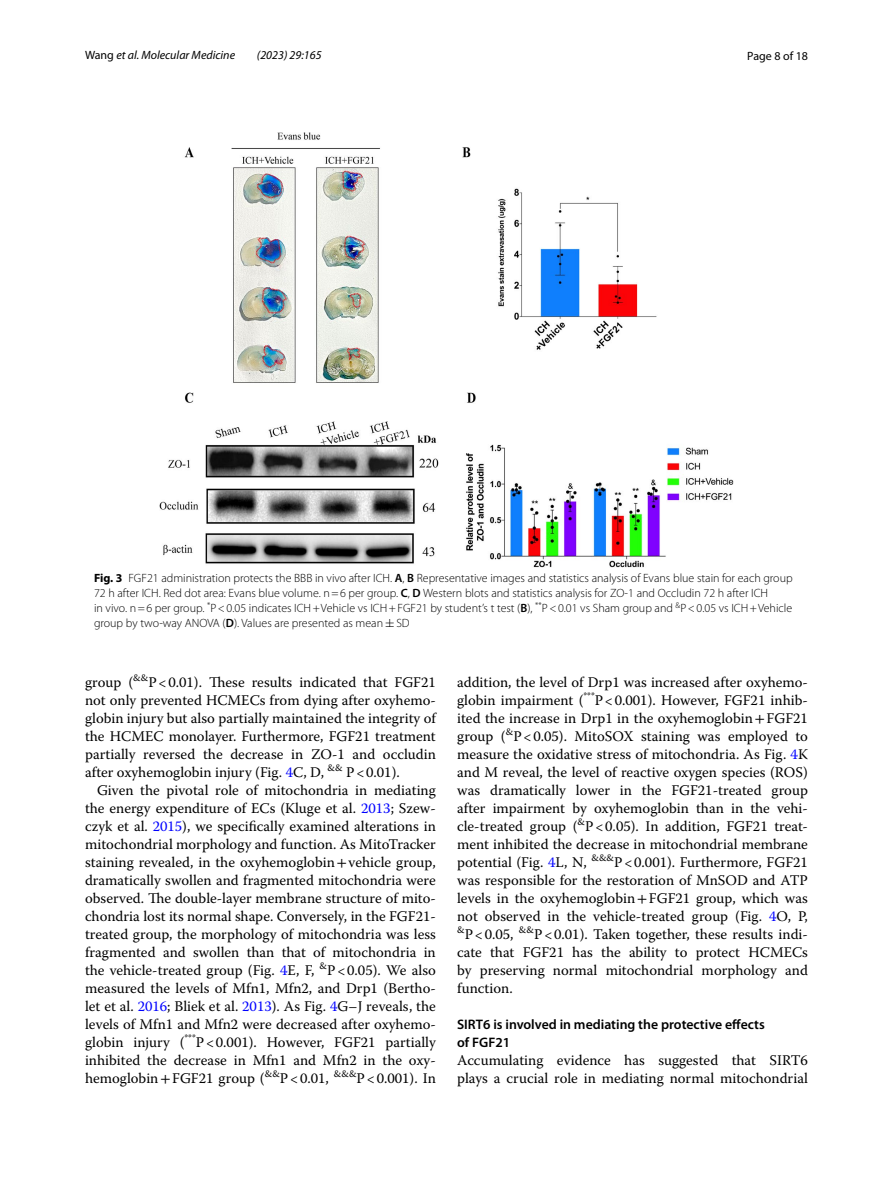
<style>
.page{position:relative;width:893px;height:1187px;background:#fff}
.page>*{position:absolute;margin:0;border:0;box-sizing:border-box;transform-origin:0 0}
.t1{font:14.7px/18px "Warnock Pro";color:#000;text-align:justify}
.t2{font:600 13.8px/18px "Myriad Pro";color:#000}
.t3{font:300 12px/15px "Myriad Pro";color:#000}
.t4{font:italic 12px "Myriad Pro";color:#000}
.t5{font:12px "Myriad Pro";color:#000}
.s1{font-style:normal}
.s2{font-weight:700}
.s3{font-weight:600}
.s4{font-family:"MTSYN13";font-weight:400}
.s5{color:#00f}
.s6{font-family:"STIX"}
</style>
<div class="page">
<img style="left:159px;top:133px;width:574px;height:434px">
<p class="t4" style="left:85px;top:48px;width:152px"><span class="s1">Wang</span> et al. Molecular Medicine</p>
<p class="t4" style="left:257px;top:48px;width:66px">(2023) 29:165</p>
<p class="t5" style="left:747px;top:48px;width:62px">Page 8 of 18</p>
<p class="t3" style="left:94px;top:571px;width:700px"><span class="s2">Fig. 3</span> FGF21 administration protects the BBB in vivo after ICH. <span class="s3">A</span>, <span class="s3">B</span> Representative images and statistics analysis of Evans blue stain for each group 72 h after ICH. Red dot area: Evans blue volume. n=6 per group. <span class="s3">C</span>, <span class="s3">D</span> Western blots and statistics analysis for ZO-1 and Occludin 72 h after ICH<br>in vivo. n=6 per group. <sup>*</sup>P&lt;0.05 indicates ICH+Vehicle vs ICH+FGF21 by student’s t test (<span class="s3">B</span>), <sup>**</sup>P&lt;0.01 vs Sham group and <sup>&amp;</sup>P&lt;0.05 vs ICH+Vehicle group by two-way ANOVA (<span class="s3">D</span>). Values are presented as mean <span class="s4">±</span> SD</p>
<p class="t1" style="left:85px;top:672px;width:352px">group (<sup>&amp;&amp;</sup>P&lt;0.01). These results indicated that FGF21 not only prevented HCMECs from dying after oxyhemo&shy;globin injury but also partially maintained the integrity of the HCMEC monolayer. Furthermore, FGF21 treatment partially reversed the decrease in ZO-1 and occludin after oxyhemoglobin injury (Fig. <span class="s5">4</span>C, D, <sup>&amp;&amp;</sup> P&lt;0.01).</p>
<p class="t1" style="left:85px;top:780px;width:352px;text-indent:12px">Given the pivotal role of mitochondria in mediating the energy expenditure of ECs (Kluge et al. <span class="s5">2013</span>; Szew&shy;czyk et al. <span class="s5">2015</span>), we specifically examined alterations in mitochondrial morphology and function. As MitoTracker staining revealed, in the oxyhemoglobin<span class="s6">+</span>vehicle group, dramatically swollen and fragmented mitochondria were observed. The double-layer membrane structure of mito&shy;chondria lost its normal shape. Conversely, in the FGF21- treated group, the morphology of mitochondria was less fragmented and swollen than that of mitochondria in the vehicle-treated group (Fig. <span class="s5">4</span>E, F, <sup>&amp;</sup>P&lt;0.05). We also measured the levels of Mfn1, Mfn2, and Drp1 (Bertho&shy;let et al. <span class="s5">2016</span>; Bliek et al. <span class="s5">2013</span>). As Fig. <span class="s5">4</span>G–J reveals, the levels of Mfn1 and Mfn2 were decreased after oxyhemo&shy;globin injury (<sup>***</sup>P&lt;0.001). However, FGF21 partially inhibited the decrease in Mfn1 and Mfn2 in the oxy&shy;hemoglobin<span class="s6">+</span>FGF21 group (<sup>&amp;&amp;</sup>P&lt;0.01, <sup>&amp;&amp;&amp;</sup>P&lt;0.001). In</p>
<p class="t1" style="left:457px;top:672px;width:352px">addition, the level of Drp1 was increased after oxyhemo&shy;globin impairment (<sup>***</sup>P&lt;0.001). However, FGF21 inhib&shy;ited the increase in Drp1 in the oxyhemoglobin<span class="s6">+</span>FGF21 group (<sup>&amp;</sup>P&lt;0.05). MitoSOX staining was employed to measure the oxidative stress of mitochondria. As Fig. <span class="s5">4</span>K and M reveal, the level of reactive oxygen species (ROS) was dramatically lower in the FGF21-treated group after impairment by oxyhemoglobin than in the vehi&shy;cle-treated group (<sup>&amp;</sup>P&lt;0.05). In addition, FGF21 treat&shy;ment inhibited the decrease in mitochondrial membrane potential (Fig. <span class="s5">4</span>L, N, <sup>&amp;&amp;&amp;</sup>P&lt;0.001). Furthermore, FGF21 was responsible for the restoration of MnSOD and ATP levels in the oxyhemoglobin<span class="s6">+</span>FGF21 group, which was not observed in the vehicle-treated group (Fig. <span class="s5">4</span>O, P, <sup>&amp;</sup>P&lt;0.05, <sup>&amp;&amp;</sup>P&lt;0.01). Taken together, these results indi&shy;cate that FGF21 has the ability to protect HCMECs by preserving normal mitochondrial morphology and function.</p>
<p class="t2" style="left:457px;top:1014px;width:309px">SIRT6 is involved in mediating the protective effects of FGF21</p>
<p class="t1" style="left:457px;top:1050px;width:352px">Accumulating evidence has suggested that SIRT6 plays a crucial role in mediating normal mitochondrial</p>
</div>
